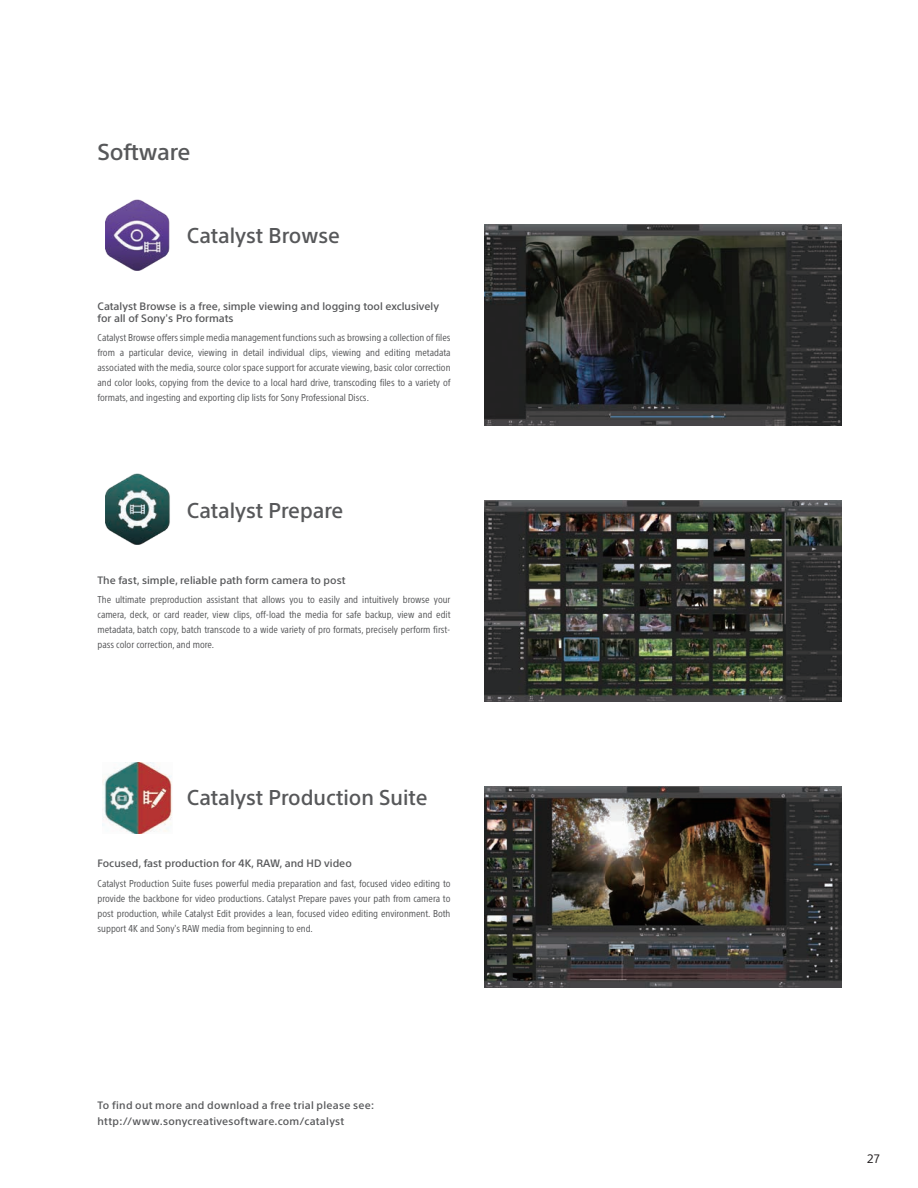
<style>
.page{position:relative;width:918px;height:1188px;background:#fff}
.page>*{position:absolute;margin:0;border:0;box-sizing:border-box;transform-origin:0 0}
.t1{font:500 22.5px "SST";letter-spacing:-.01em;color:#57585a}
.t2{font:500 21px "SST";color:#57585a}
.t3{font:12px "SST";color:#231f20}
.t4{font:500 10.5px/12px "SST";color:#57585a}
.t5{font:500 10.5px/16.2px "SST";letter-spacing:.025em;color:#57585a}
.t6{font:condensed 9.75px/15px "SST";color:#57585a;text-align:justify}
</style>
<div class="page">
<img style="left:106px;top:473px;width:64px;height:71px">
<img style="left:106px;top:199px;width:64px;height:71px">
<img style="left:102px;top:762px;width:70px;height:71px">
<img style="left:485px;top:224px;width:357px;height:201px">
<img style="left:485px;top:500px;width:357px;height:201px">
<img style="left:485px;top:787px;width:357px;height:201px">
<h1 class="t1" style="left:98px;top:139px;width:94px">Software</h1>
<h2 class="t2" style="left:187px;top:223px;width:155px">Catalyst Browse</h2>
<p class="t4" style="left:98px;top:300px;width:343px">Catalyst Browse is a free, simple viewing and logging tool exclusively for all of Sony's Pro formats</p>
<p class="t6" style="left:98px;top:330px;width:354px">Catalyst Browse offers simple media management functions such as browsing a collection of files from a particular device, viewing in detail individual clips, viewing and editing metadata associated with the media, source color space support for accurate viewing, basic color correction and color looks, copying from the device to a local hard drive, transcoding files to a variety of formats, and ingesting and exporting clip lists for Sony Professional Discs.</p>
<h2 class="t2" style="left:187px;top:498px;width:158px">Catalyst Prepare</h2>
<p class="t4" style="left:98px;top:574px;width:249px">The fast, simple, reliable path form camera to post</p>
<p class="t6" style="left:98px;top:592px;width:354px">The ultimate preproduction assistant that allows you to easily and intuitively browse your camera, deck, or card reader, view clips, off-load the media for safe backup, view and edit metadata, batch copy, batch transcode to a wide variety of pro formats, precisely perform first&shy;pass color correction, and more.</p>
<h2 class="t2" style="left:187px;top:785px;width:242px">Catalyst Production Suite</h2>
<p class="t4" style="left:98px;top:857px;width:256px">Focused, fast production for 4K, RAW, and HD video</p>
<p class="t6" style="left:98px;top:876px;width:354px">Catalyst Production Suite fuses powerful media preparation and fast, focused video editing to provide the backbone for video productions. Catalyst Prepare paves your path from camera to post production, while Catalyst Edit provides a lean, focused video editing environment. Both support 4K and Sony's RAW media from beginning to end.</p>
<p class="t5" style="left:98px;top:1097px;width:278px">To find out more and download a free trial please see: http://www.sonycreativesoftware.com/catalyst</p>
<p class="t3" style="left:867px;top:1151px;width:14px">27</p>
</div>
